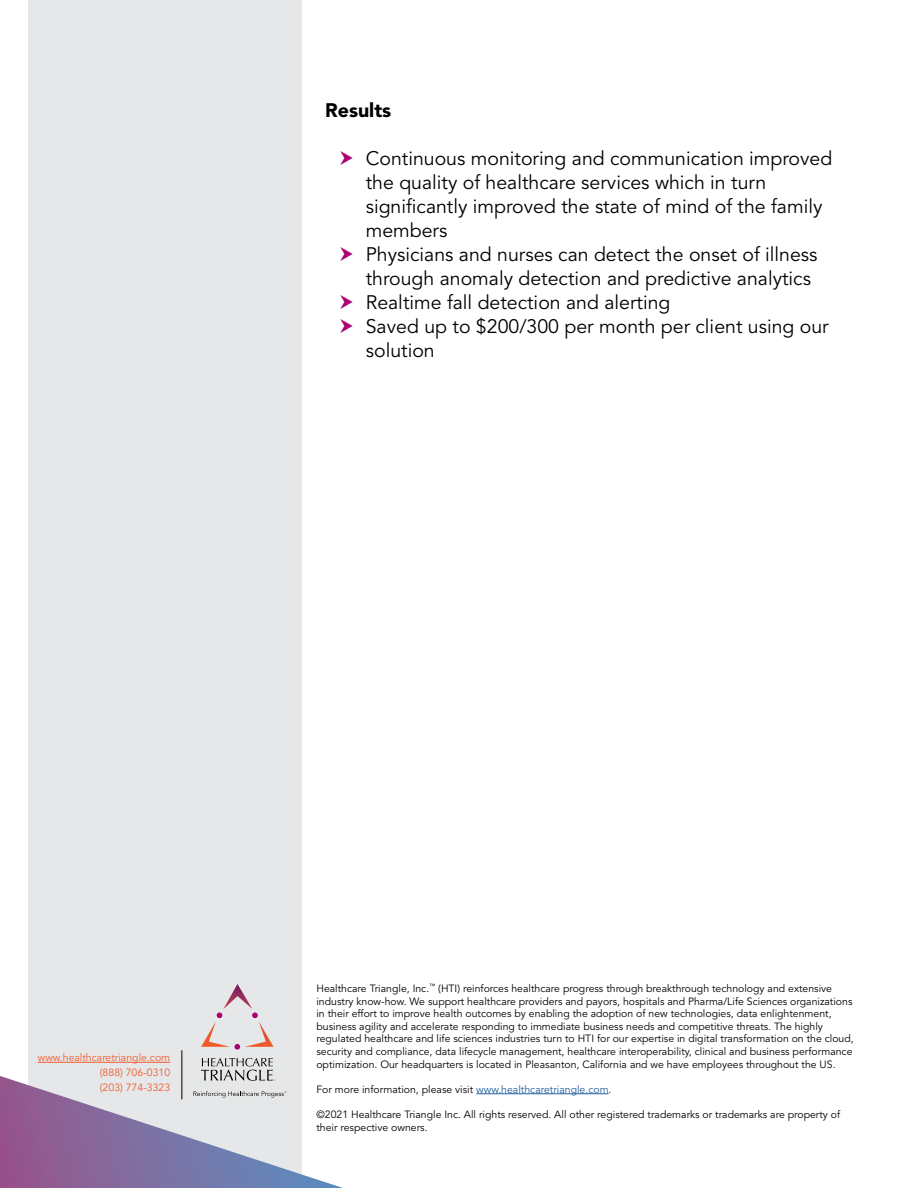
<style>
.page{position:relative;width:918px;height:1188px;background:#fff}
.page>*{position:absolute;margin:0;border:0;box-sizing:border-box;transform-origin:0 0}
.t1{font:19.5px/24px "Avenir LT Std";color:#000}
.t2{font:900 19.5px "Avenir LT Std";color:#000}
.t3{font:10.5px/12.6px "Avenir LT Std";color:#000}
.t4{font:10.5px/15px "Avenir LT Std";color:#f15b2d;text-align:justify}
.s1{color:#215e9e}
</style>
<div class="page">
<div style="left:28px;top:0;width:273px;height:1188px;background:#e6e7e8"></div>
<hr style="left:476px;top:1094px;width:133px;height:1px;background:#215e9e">
<svg style="left:201px;top:984px;width:73px;height:66px"></svg>
<hr style="left:181px;top:1050px;width:1px;height:49px;background:#000">
<svg style="left:0;top:1058px;width:343px;height:130px"></svg>
<h1 class="t2" style="left:325px;top:98px;width:68px">Results</h1>
<p class="t1" style="left:366px;top:147px;width:468px">Continuous monitoring and communication improved the quality of healthcare services which in turn significantly improved the state of mind of the family members<br>Physicians and nurses can detect the onset of illness through anomaly detection and predictive analytics Realtime fall detection and alerting<br>Saved up to $200/300 per month per client using our solution</p>
<p class="t4" style="left:100px;top:1050px;width:72px;text-indent:-62px">www.healthcaretriangle.com (888) 706-0310 (203) 774-3323</p>
<p class="t3" style="left:316px;top:982px;width:539px">Healthcare Triangle, Inc.<sup>™</sup> (HTI) reinforces healthcare progress through breakthrough technology and extensive industry know-how. We support healthcare providers and payors, hospitals and Pharma/Life Sciences organizations in their effort to improve health outcomes by enabling the adoption of new technologies, data enlightenment, business agility and accelerate responding to immediate business needs and competitive threats. The highly regulated healthcare and life sciences industries turn to HTI for our expertise in digital transformation on the cloud, security and compliance, data lifecycle management, healthcare interoperability, clinical and business performance optimization. Our headquarters is located in Pleasanton, California and we have employees throughout the US.</p>
<p class="t3" style="left:316px;top:1083px;width:297px">For more information, please visit <span class="s1">www.healthcaretriangle.com</span>.</p>
<p class="t3" style="left:316px;top:1108px;width:525px">©2021 Healthcare Triangle Inc. All rights reserved. All other registered trademarks or trademarks are property of their respective owners.</p>
</div>
